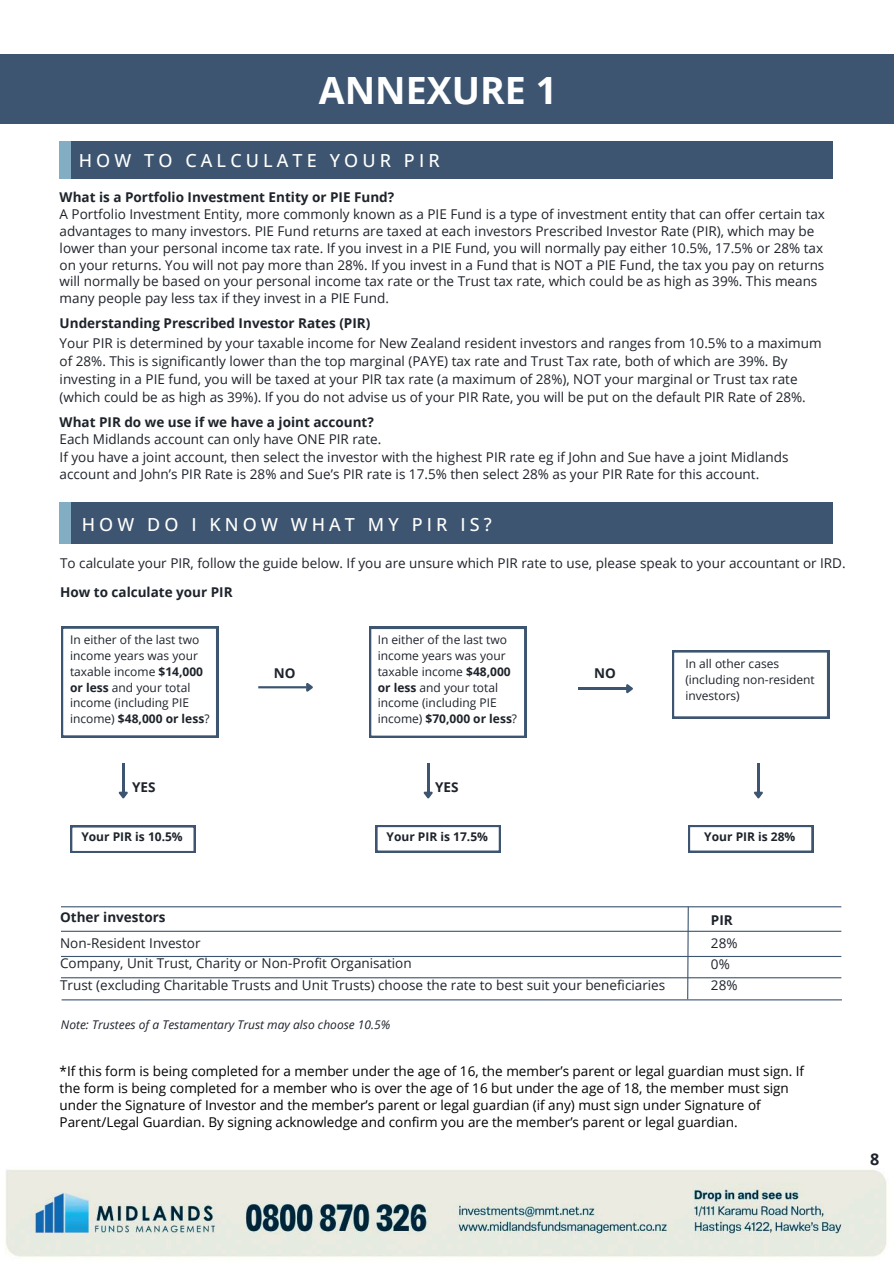
<style>
.page{position:relative;width:894px;height:1264px;background:#fff}
.page>*{position:absolute;margin:0;border:0;box-sizing:border-box;transform-origin:0 0}
.t1{font:700 37.5px "Open Sans";color:#fff}
.t2{font:500 18px "Open Sans";letter-spacing:.23em;color:#fff}
.t3{font:700 16.05px "Open Sans";color:#1e232b}
.t4{font:13.5px/16.8px "Open Sans";color:#1e232b}
.t5{font:13.5px/16.8px "Open Sans";color:#000}
.t6{font:700 13.5px "Open Sans";color:#1e232b}
.t7{font:12px/15.8px "Open Sans";color:#1e232b}
.t8{font:italic 12px "Open Sans";color:#1e232b}
.t9{font:700 12px "Open Sans";color:#1e232b}
.s1{font-weight:700}
</style>
<div class="page">
<div style="left:59px;top:141px;width:18px;height:38px;background:#82adc2"></div>
<div style="left:71px;top:141px;width:761px;height:38px;background:#3d5570"></div>
<div style="left:0;top:54px;width:893px;height:70px;background:#3d5570"></div>
<div style="left:59px;top:502px;width:18px;height:42px;background:#82adc2"></div>
<div style="left:71px;top:502px;width:761px;height:42px;background:#3d5570"></div>
<div style="left:59px;top:624px;width:161px;height:115px;border:4px solid #3d5570"></div>
<div style="left:68px;top:823px;width:130px;height:32px;border:4px solid #3d5570"></div>
<hr style="left:122px;top:763px;width:2px;height:29px;background:#3d5570">
<svg style="left:119px;top:791px;width:9px;height:7px"></svg>
<hr style="left:258px;top:686px;width:48px;height:2px;background:#3d5570">
<svg style="left:304px;top:683px;width:9px;height:9px"></svg>
<div style="left:366px;top:624px;width:162px;height:116px;border:4px solid #3d5570"></div>
<div style="left:373px;top:822px;width:130px;height:33px;border:4px solid #3d5570"></div>
<hr style="left:427px;top:763px;width:2px;height:29px;background:#3d5570">
<svg style="left:423px;top:791px;width:9px;height:7px"></svg>
<hr style="left:578px;top:687px;width:48px;height:2px;background:#3d5570">
<svg style="left:626px;top:684px;width:6px;height:9px"></svg>
<div style="left:669px;top:648px;width:162px;height:72px;border:5px solid #3d5570"></div>
<hr style="left:61px;top:906px;width:780px;height:1px;background:#3d5570">
<hr style="left:61px;top:930px;width:780px;height:1px;background:#3d5570">
<hr style="left:61px;top:955px;width:780px;height:2px;background:#3d5570">
<hr style="left:61px;top:977px;width:780px;height:1px;background:#3d5570">
<hr style="left:62px;top:999px;width:779px;height:1px;background:#3d5570">
<svg style="left:686px;top:906px;width:3px;height:94px"></svg>
<div style="left:685px;top:822px;width:130px;height:33px;border:4px solid #3d5570"></div>
<hr style="left:757px;top:763px;width:2px;height:29px;background:#3d5570">
<svg style="left:753px;top:791px;width:9px;height:7px"></svg>
<img style="left:6px;top:1170px;width:881px;height:87px">
<h1 class="t1" style="left:319px;top:64px;width:240px">ANNEXURE 1</h1>
<h2 class="t2" style="left:79px;top:147px;width:362px">HOW TO CALCULATE YOUR PIR</h2>
<p class="t6" style="left:60px;top:188px;width:336px">What is a Portfolio Investment Entity or PIE Fund?</p>
<p class="t4" style="left:60px;top:205px;width:766px">A Portfolio Investment Entity, more commonly known as a PIE Fund is a type of investment entity that can offer certain tax advantages to many investors. PIE Fund returns are taxed at each investors Prescribed Investor Rate (PIR), which may be lower than your personal income tax rate. If you invest in a PIE Fund, you will normally pay either 10.5%, 17.5% or 28% tax on your returns. You will not pay more than 28%. If you invest in a Fund that is NOT a PIE Fund, the tax you pay on returns will normally be based on your personal income tax rate or the Trust tax rate, which could be as high as 39%. This means many people pay less tax if they invest in a PIE Fund.</p>
<p class="t6" style="left:60px;top:314px;width:312px">Understanding Prescribed Investor Rates (PIR)</p>
<p class="t4" style="left:60px;top:334px;width:763px;line-height:18px">Your PIR is determined by your taxable income for New Zealand resident investors and ranges from 10.5% to a maximum of 28%. This is significantly lower than the top marginal (PAYE) tax rate and Trust Tax rate, both of which are 39%. By investing in a PIE fund, you will be taxed at your PIR tax rate (a maximum of 28%), NOT your marginal or Trust tax rate (which could be as high as 39%). If you do not advise us of your PIR Rate, you will be put on the default PIR Rate of 28%.</p>
<p class="t6" style="left:60px;top:413px;width:316px">What PIR do we use if we have a joint account?</p>
<p class="t4" style="left:60px;top:430px;width:730px;line-height:17.4px">Each Midlands account can only have ONE PIR rate.<br>If you have a joint account, then select the investor with the highest PIR rate eg if John and Sue have a joint Midlands account and John’s PIR Rate is 28% and Sue’s PIR rate is 17.5% then select 28% as your PIR Rate for this account.</p>
<h2 class="t2" style="left:82px;top:511px;width:411px">HOW DO I KNOW WHAT MY PIR IS?</h2>
<p class="t4" style="left:60px;top:554px;width:786px">To calculate your PIR, follow the guide below. If you are unsure which PIR rate to use, please speak to your accountant or IRD.</p>
<p class="t6" style="left:60px;top:582px;width:174px">How to calculate your PIR</p>
<p class="t7" style="left:70px;top:632px;width:141px">In either of the last two income years was your taxable income <span class="s1">$14,000 or less</span> and your total income (including PIE income) <span class="s1">$48,000 or less</span>?</p>
<p class="t6" style="left:274px;top:663px;width:23px">NO</p>
<p class="t7" style="left:377px;top:632px;width:141px">In either of the last two income years was your taxable income <span class="s1">$48,000 or less</span> and your total income (including PIE income) <span class="s1">$70,000 or less</span>?</p>
<p class="t6" style="left:594px;top:663px;width:23px">NO</p>
<p class="t7" style="left:685px;top:656px;width:131px">In all other cases (including non-resident investors)</p>
<p class="t6" style="left:132px;top:777px;width:25px">YES</p>
<p class="t6" style="left:435px;top:777px;width:25px">YES</p>
<p class="t9" style="left:81px;top:828px;width:103px">Your PIR is 10.5%</p>
<p class="t9" style="left:386px;top:827px;width:103px">Your PIR is 17.5%</p>
<p class="t9" style="left:704px;top:827px;width:93px">Your PIR is 28%</p>
<p class="t6" style="left:60px;top:907px;width:107px">Other investors</p>
<p class="t4" style="left:60px;top:932px;width:606px;line-height:20.9px">Non-Resident Investor<br>Company, Unit Trust, Charity or Non-Profit Organisation<br>Trust (excluding Charitable Trusts and Unit Trusts) choose the rate to best suit your beneficiaries</p>
<p class="t8" style="left:61px;top:1016px;width:331px">Note: Trustees of a Testamentary Trust may also choose 10.5%</p>
<p class="t6" style="left:710px;top:910px;width:23px">PIR</p>
<p class="t4" style="left:710px;top:932px;width:28px;line-height:20.9px">28%<br>0%<br>28%</p>
<p class="t5" style="left:60px;top:1062px;width:745px">*If this form is being completed for a member under the age of 16, the member’s parent or legal guardian must sign. If the form is being completed for a member who is over the age of 16 but under the age of 18, the member must sign under the Signature of Investor and the member’s parent or legal guardian (if any) must sign under Signature of Parent/Legal Guardian. By signing acknowledge and confirm you are the member’s parent or legal guardian.</p>
<p class="t3" style="left:869px;top:1147px;width:11px">8</p>
</div>
